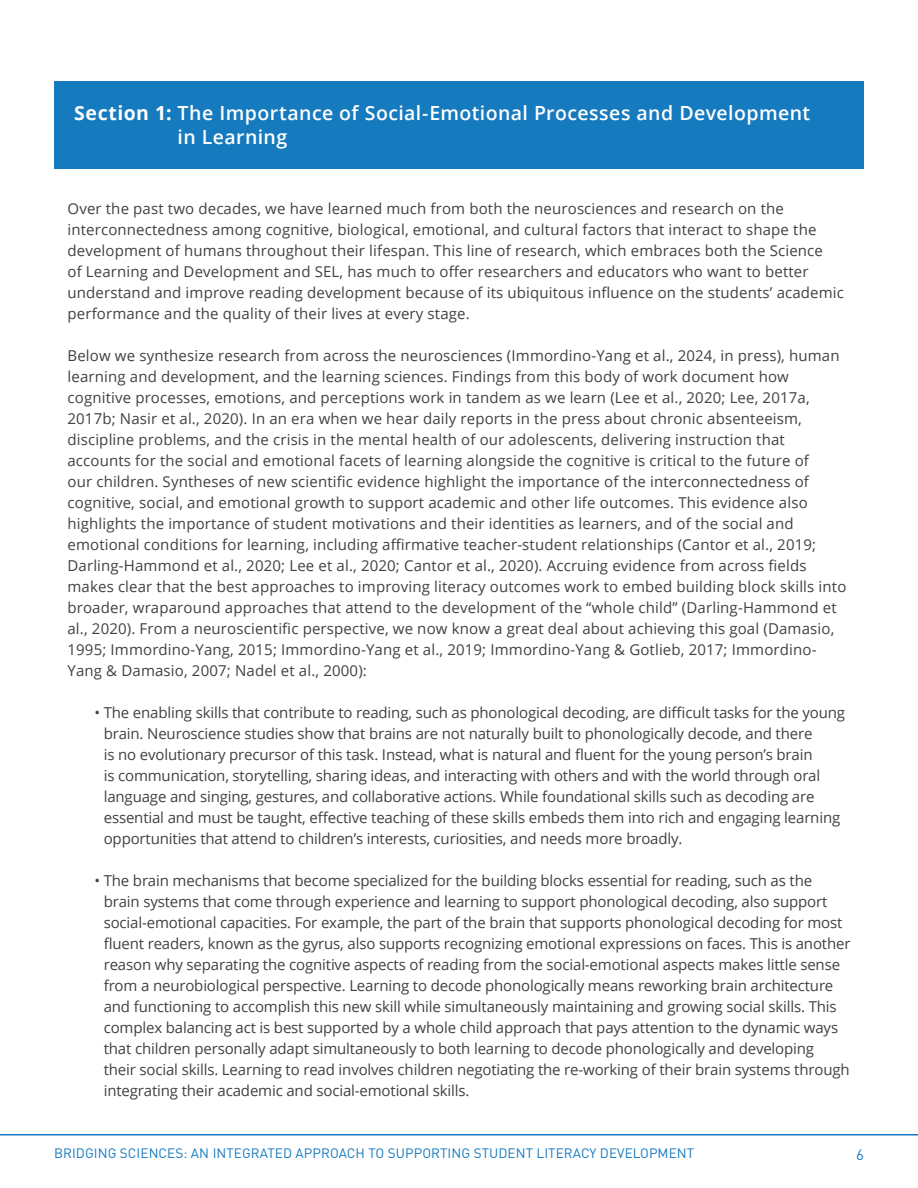
<style>
.page{position:relative;width:918px;height:1188px;background:#fff}
.page>*{position:absolute;margin:0;border:0;box-sizing:border-box;transform-origin:0 0}
.t1{font:600 19.5px/24px "Open Sans";letter-spacing:.02em;color:#fff}
.t2{font:15px/21px "Open Sans";letter-spacing:.01em;color:#414042}
.t3{font:15px/21px "Open Sans";letter-spacing:-.01em;color:#414042}
.t4{font:15px "DIN";color:#167abf}
.t5{font:13.5px "DIN";letter-spacing:.005em;color:#167abf}
.s1{font-weight:700}
</style>
<div class="page">
<hr style="left:0;top:1134px;width:918px;height:2px;background:#167abf">
<div style="left:54px;top:81px;width:810px;height:88px;background:#167abf"></div>
<h1 class="t1" style="left:178px;top:101px;width:634px;text-indent:-103px"><span class="s1">Section 1:</span> The Importance of Social-Emotional Processes and Development in Learning</h1>
<p class="t2" style="left:68px;top:198px;width:778px">Over the past two decades, we have learned much from both the neurosciences and research on the interconnectedness among cognitive, biological, emotional, and cultural factors that interact to shape the development of humans throughout their lifespan. This line of research, which embraces both the Science<br>of Learning and Development and SEL, has much to offer researchers and educators who want to better understand and improve reading development because of its ubiquitous influence on the students’ academic performance and the quality of their lives at every stage.</p>
<p class="t2" style="left:68px;top:345px;width:780px">Below we synthesize research from across the neurosciences (Immordino-Yang et al., 2024, in press), human learning and development, and the learning sciences. Findings from this body of work document how cognitive processes, emotions, and perceptions work in tandem as we learn (Lee et al., 2020; Lee, 2017a, 2017b; Nasir et al., 2020). In an era when we hear daily reports in the press about chronic absenteeism, discipline problems, and the crisis in the mental health of our adolescents, delivering instruction that accounts for the social and emotional facets of learning alongside the cognitive is critical to the future of<br>our children. Syntheses of new scientific evidence highlight the importance of the interconnectedness of cognitive, social, and emotional growth to support academic and other life outcomes. This evidence also highlights the importance of student motivations and their identities as learners, and of the social and emotional conditions for learning, including affirmative teacher-student relationships (Cantor et al., 2019; Darling-Hammond et al., 2020; Lee et al., 2020; Cantor et al., 2020). Accruing evidence from across fields makes clear that the best approaches to improving literacy outcomes work to embed building block skills into broader, wraparound approaches that attend to the development of the “whole child” (Darling-Hammond et al., 2020). From a neuroscientific perspective, we now know a great deal about achieving this goal (Damasio, 1995; Immordino-Yang, 2015; Immordino-Yang et al., 2019; Immordino-Yang &amp; Gotlieb, 2017; Immordino-Yang &amp; Damasio, 2007; Nadel et al., 2000):</p>
<p class="t3" style="left:104px;top:702px;width:743px;text-indent:-9px">• The enabling skills that contribute to reading, such as phonological decoding, are difficult tasks for the young brain. Neuroscience studies show that brains are not naturally built to phonologically decode, and there<br>is no evolutionary precursor of this task. Instead, what is natural and fluent for the young person’s brain<br>is communication, storytelling, sharing ideas, and interacting with others and with the world through oral language and singing, gestures, and collaborative actions. While foundational skills such as decoding are essential and must be taught, effective teaching of these skills embeds them into rich and engaging learning opportunities that attend to children’s interests, curiosities, and needs more broadly.</p>
<p class="t3" style="left:104px;top:870px;width:748px;text-indent:-9px">• The brain mechanisms that become specialized for the building blocks essential for reading, such as the brain systems that come through experience and learning to support phonological decoding, also support social-emotional capacities. For example, the part of the brain that supports phonological decoding for most fluent readers, known as the gyrus, also supports recognizing emotional expressions on faces. This is another reason why separating the cognitive aspects of reading from the social-emotional aspects makes little sense from a neurobiological perspective. Learning to decode phonologically means reworking brain architecture and functioning to accomplish this new skill while simultaneously maintaining and growing social skills. This complex balancing act is best supported by a whole child approach that pays attention to the dynamic ways that children personally adapt simultaneously to both learning to decode phonologically and developing<br>their social skills. Learning to read involves children negotiating the re-working of their brain systems through integrating their academic and social-emotional skills.</p>
<p class="t5" style="left:54px;top:1145px;width:642px">BRIDGING SCIENCES: AN INTEGRATED APPROACH TO SUPPORTING STUDENT LITERACY DEVELOPMENT</p>
<p class="t4" style="left:856px;top:1145px;width:9px">6</p>
</div>
